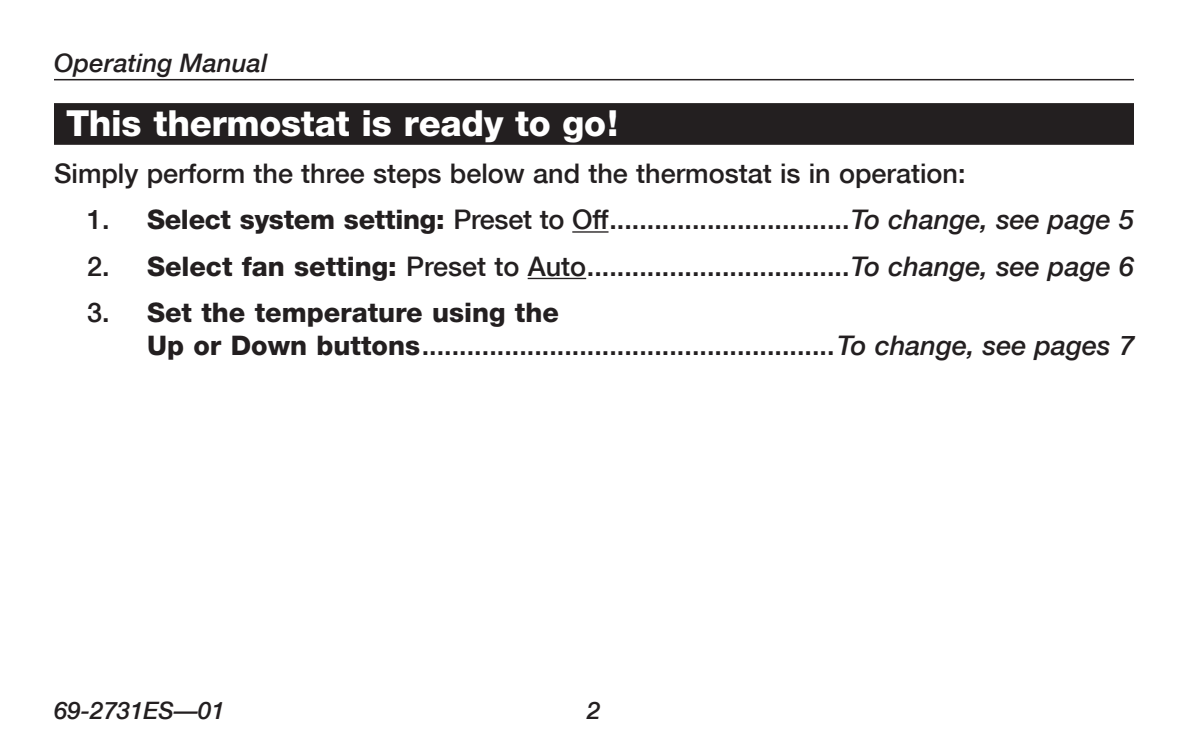
<style>
.page{position:relative;width:1188px;height:756px;background:#fff}
.page>*{position:absolute;margin:0;border:0;box-sizing:border-box;transform-origin:0 0}
.t1{font:800 36px "Helvetica Neue";letter-spacing:-.01em;color:#fff}
.t2{font:500 27px/33px "Helvetica Neue";color:#231f20}
.t3{font:italic 500 25.5px "Helvetica Neue";letter-spacing:.01em;color:#231f20}
.t4{font:italic 500 24px "Helvetica Neue";color:#231f20}
.s1{font-weight:800}
.s2{font-style:italic}
</style>
<div class="page">
<hr style="left:54px;top:79px;width:1080px;height:1px;background:#231f20">
<div style="left:54px;top:103px;width:1080px;height:42px;background:#231f20"></div>
<hr style="left:572px;top:231px;width:37px;height:2px;background:#231f20">
<hr style="left:528px;top:278px;width:58px;height:1px;background:#231f20">
<p class="t3" style="left:54px;top:48px;width:215px">Operating Manual</p>
<h1 class="t1" style="left:66px;top:101px;width:554px">This thermostat is ready to go!</h1>
<p class="t2" style="left:54px;top:156px;width:913px">Simply perform the three steps below and the thermostat is in operation:</p>
<p class="t2" style="left:87px;top:203px;width:1049px">1. <span class="s1">Select system setting:</span> Preset to Off................................<span class="s2">To change, see page 5</span></p>
<p class="t2" style="left:87px;top:249px;width:1049px">2. <span class="s1">Select fan setting:</span> Preset to Auto...................................<span class="s2">To change, see page 6</span></p>
<p class="t2" style="left:147px;top:296px;width:989px;text-indent:-60px">3. <span class="s1">Set the temperature using the<br>Up or Down buttons</span>.......................................................<span class="s2">To change, see pages 7</span></p>
<h1 class="t1" style="left:66px;top:101px;width:490px">Abou your new thermostat</h1>
<p class="t4" style="left:54px;top:696px;width:172px">69-2731ES—01</p>
<p class="t4" style="left:587px;top:696px;width:15px">2</p>
</div>
